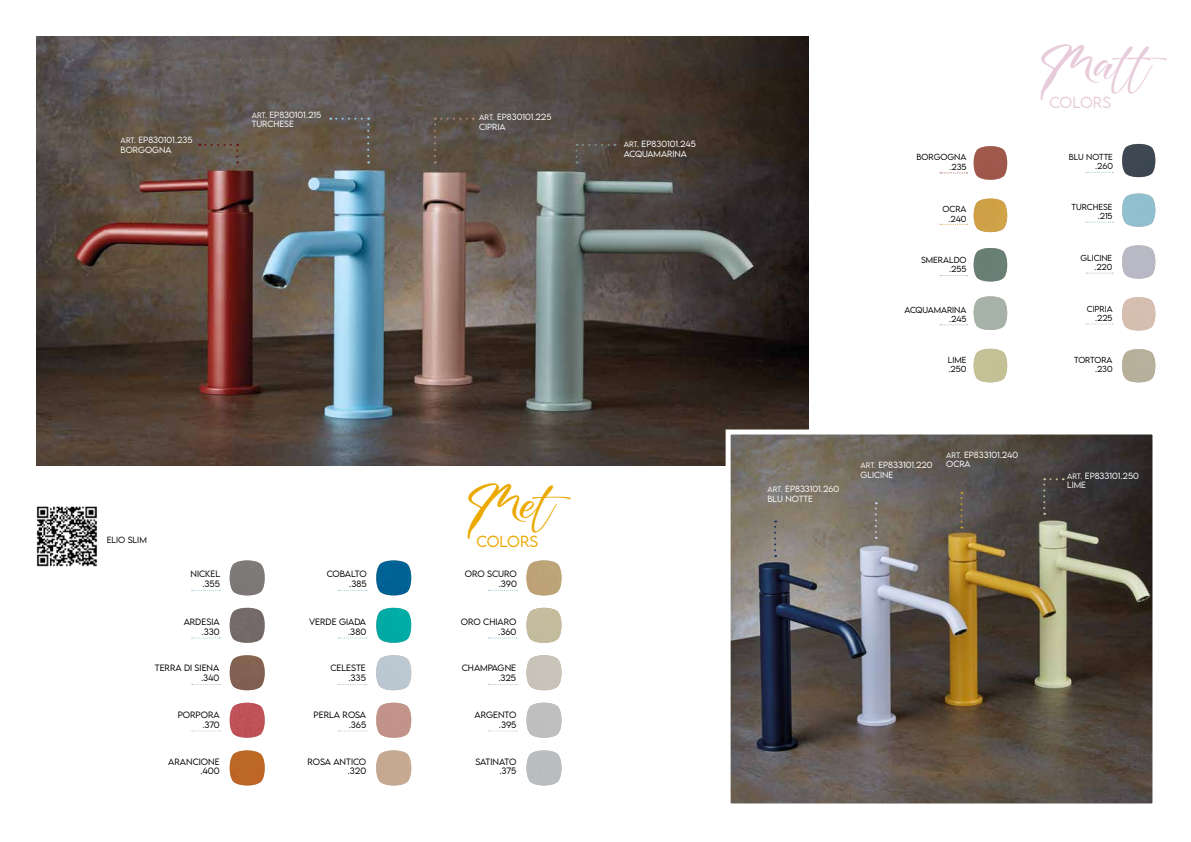
<style>
.page{position:relative;width:1191px;height:842px;background:#fff}
.page>*{position:absolute;margin:0;border:0;box-sizing:border-box;transform-origin:0 0}
.t1{font:45.5px "Austria";color:#e8cbda}
.t2{font:45.5px "Austria";color:#eba900}
.t3{font:300 14.3px "LEMONMILK";color:#eba900}
.t4{font:300 14.3px "LEMONMILK";color:#e8cbda}
.t5{font:300 8.2px/9.8px "LEMONMILK";color:#000}
.t6{font:300 8px/9.6px "LEMONMILK";color:#fff}
.t7{font:300 8px "LEMONMILK";color:#000}
.t8{font:300 7.8px/9.4px "LEMONMILK";color:#000}
.t9{font:300 7px "LEMONMILK";color:#fff}
.s1{font-size:7px}
</style>
<div class="page">
<img style="left:36px;top:36px;width:773px;height:430px">
<svg style="left:199px;top:144px;width:39px;height:19px"></svg>
<svg style="left:575px;top:144px;width:2px;height:19px"></svg>
<svg style="left:583px;top:144px;width:32px;height:2px"></svg>
<svg style="left:330px;top:118px;width:39px;height:45px;background:#63584d"></svg>
<svg style="left:434px;top:118px;width:40px;height:45px;background:#5c5145"></svg>
<img style="left:36px;top:506px;width:61px;height:61px">
<img style="left:229px;top:608px;width:36px;height:35px">
<img style="left:376px;top:608px;width:36px;height:35px">
<img style="left:526px;top:608px;width:36px;height:35px">
<img style="left:229px;top:560px;width:36px;height:36px">
<img style="left:376px;top:560px;width:36px;height:36px">
<img style="left:526px;top:560px;width:36px;height:36px">
<img style="left:229px;top:655px;width:36px;height:36px">
<img style="left:376px;top:655px;width:36px;height:36px">
<img style="left:526px;top:655px;width:36px;height:36px">
<img style="left:229px;top:703px;width:36px;height:35px">
<img style="left:376px;top:703px;width:36px;height:35px">
<img style="left:526px;top:703px;width:36px;height:35px">
<img style="left:229px;top:750px;width:36px;height:36px">
<img style="left:376px;top:750px;width:36px;height:36px">
<img style="left:526px;top:750px;width:36px;height:36px">
<svg style="left:192px;top:638px;width:28px;height:1px"></svg>
<svg style="left:338px;top:638px;width:29px;height:1px"></svg>
<svg style="left:488px;top:638px;width:29px;height:1px"></svg>
<svg style="left:192px;top:590px;width:28px;height:1px"></svg>
<svg style="left:338px;top:590px;width:29px;height:1px"></svg>
<svg style="left:488px;top:590px;width:29px;height:1px"></svg>
<svg style="left:192px;top:684px;width:28px;height:1px"></svg>
<svg style="left:338px;top:684px;width:29px;height:1px"></svg>
<svg style="left:488px;top:684px;width:29px;height:1px"></svg>
<svg style="left:192px;top:731px;width:28px;height:1px"></svg>
<svg style="left:338px;top:731px;width:29px;height:1px"></svg>
<svg style="left:488px;top:731px;width:29px;height:1px"></svg>
<img style="left:731px;top:435px;width:420px;height:367px">
<div style="left:725px;top:429px;width:432px;height:379px;border:5px solid #fff"></div>
<svg style="left:1043px;top:478px;width:20px;height:37px"></svg>
<svg style="left:960px;top:492px;width:2px;height:36px"></svg>
<svg style="left:874px;top:502px;width:2px;height:37px"></svg>
<svg style="left:774px;top:520px;width:2px;height:37px"></svg>
<img style="left:973px;top:349px;width:35px;height:34px">
<svg style="left:940px;top:146px;width:68px;height:34px"></svg>
<svg style="left:940px;top:198px;width:68px;height:35px"></svg>
<svg style="left:940px;top:296px;width:68px;height:34px"></svg>
<svg style="left:940px;top:248px;width:68px;height:34px"></svg>
<img style="left:1122px;top:193px;width:34px;height:34px">
<img style="left:1122px;top:144px;width:34px;height:34px">
<img style="left:1122px;top:245px;width:34px;height:34px">
<img style="left:1122px;top:297px;width:34px;height:34px">
<img style="left:1122px;top:349px;width:34px;height:34px">
<svg style="left:1086px;top:222px;width:27px;height:1px"></svg>
<svg style="left:1086px;top:172px;width:27px;height:1px"></svg>
<svg style="left:1086px;top:273px;width:27px;height:1px"></svg>
<svg style="left:1086px;top:324px;width:27px;height:1px"></svg>
<p class="t6" style="left:121px;top:135px;width:73px;text-indent:13px"><span class="s1">.</span> EP830101.235<br>BORGOGNA</p>
<p class="t9" style="left:121px;top:136px;width:6px">ART</p>
<p class="t9" style="left:252px;top:110px;width:6px">ART</p>
<p class="t6" style="left:265px;top:110px;width:58px"><span class="s1">.</span> EP830101.215</p>
<p class="t6" style="left:252px;top:119px;width:7px">TUR</p>
<p class="t6" style="left:267px;top:119px;width:18px">CHESE</p>
<p class="t6" style="left:479px;top:112px;width:74px;text-indent:13px"><span class="s1">.</span> EP830101.225<br>CIPRIA</p>
<p class="t9" style="left:479px;top:113px;width:6px">ART</p>
<p class="t6" style="left:624px;top:139px;width:74px;text-indent:13px"><span class="s1">.</span> EP830101.245<br>ACQUAMAR</p>
<p class="t9" style="left:624px;top:140px;width:6px">ART</p>
<p class="t6" style="left:672px;top:149px;width:9px">INA</p>
<p class="t7" style="left:107px;top:535px;width:40px">ELIO SLIM</p>
<h1 class="t2" style="left:467px;top:478px;width:114px">Met</h1>
<h2 class="t3" style="left:476px;top:532px;width:53px">COLORS</h2>
<p class="t5" style="left:202px;top:569px;width:19px;text-indent:-12px">N ICKEL .355</p>
<p class="t5" style="left:327px;top:569px;width:19px">COBALT</p>
<p class="t5" style="left:349px;top:569px;width:19px;text-align:right">O .385</p>
<p class="t5" style="left:465px;top:569px;width:54px;text-align:right">ORO SCURO .390</p>
<p class="t5" style="left:184px;top:617px;width:7px">ARDES</p>
<p class="t5" style="left:202px;top:617px;width:20px;text-align:right">IA .330</p>
<p class="t5" style="left:309px;top:617px;width:13px">VERDE</p>
<p class="t5" style="left:348px;top:617px;width:19px;text-indent:-9px">GIADA .380</p>
<p class="t5" style="left:461px;top:617px;width:57px;text-align:right">ORO CHIARO .360</p>
<p class="t5" style="left:155px;top:663px;width:7px">TERRA</p>
<p class="t5" style="left:201px;top:663px;width:20px;text-indent:-17px">DI SIENA .340</p>
<p class="t5" style="left:330px;top:663px;width:12px">CELESTE</p>
<p class="t5" style="left:348px;top:673px;width:19px">.335</p>
<p class="t5" style="left:462px;top:663px;width:20px">CHAMPA</p>
<p class="t5" style="left:497px;top:663px;width:20px">GNE .325</p>
<p class="t5" style="left:202px;top:710px;width:19px;text-indent:-25px">PORPORA .370</p>
<p class="t5" style="left:313px;top:710px;width:7px">PERLA</p>
<p class="t5" style="left:349px;top:710px;width:19px;text-indent:-6px">ROSA .365</p>
<p class="t5" style="left:474px;top:710px;width:25px">ARGENT</p>
<p class="t5" style="left:499px;top:710px;width:19px;text-align:right">O .395</p>
<p class="t5" style="left:168px;top:756px;width:7px">ARAN</p>
<p class="t5" style="left:200px;top:756px;width:21px;text-indent:-8px">CIONE .400</p>
<p class="t5" style="left:307px;top:756px;width:33px">ROSA ANT</p>
<p class="t5" style="left:348px;top:756px;width:20px;text-align:center">ICO .320</p>
<p class="t5" style="left:475px;top:756px;width:24px">SATINAT</p>
<p class="t5" style="left:499px;top:756px;width:19px;text-align:right">O .375</p>
<p class="t8" style="left:949px;top:152px;width:19px;text-indent:-33px">BORGOGNA .235</p>
<p class="t8" style="left:948px;top:205px;width:20px;text-indent:-6px">OCRA .240</p>
<p class="t8" style="left:921px;top:255px;width:7px">SMERALD</p>
<p class="t8" style="left:949px;top:255px;width:19px;text-align:right">O .255</p>
<p class="t8" style="left:904px;top:305px;width:25px">ACQUAMAR</p>
<p class="t8" style="left:949px;top:305px;width:19px;text-align:center">INA .245</p>
<p class="t8" style="left:948px;top:355px;width:20px">LIME .250</p>
<h1 class="t1" style="left:1040px;top:39px;width:137px">Matt</h1>
<h2 class="t4" style="left:1049px;top:93px;width:53px">COLORS</h2>
<p class="t8" style="left:1068px;top:152px;width:6px">BLU</p>
<p class="t8" style="left:1095px;top:152px;width:19px;text-indent:-9px">NOTTE .260</p>
<p class="t8" style="left:1071px;top:202px;width:7px">TUR</p>
<p class="t8" style="left:1097px;top:202px;width:16px;text-indent:-11px">CHESE .215</p>
<p class="t8" style="left:1094px;top:253px;width:19px;text-indent:-14px">GLICINE .220</p>
<p class="t8" style="left:1087px;top:304px;width:27px;text-align:right">CIPRIA .225</p>
<p class="t8" style="left:1095px;top:355px;width:19px;text-indent:-21px">TORTORA .230</p>
<p class="t9" style="left:767px;top:485px;width:6px">ART</p>
<p class="t6" style="left:781px;top:484px;width:60px"><span class="s1">.</span> EP833101.260</p>
<p class="t6" style="left:767px;top:494px;width:6px">BLU</p>
<p class="t6" style="left:785px;top:494px;width:19px">NOTTE</p>
<p class="t9" style="left:946px;top:450px;width:6px">ART</p>
<p class="t6" style="left:959px;top:450px;width:60px"><span class="s1">.</span> EP833101.240</p>
<p class="t9" style="left:860px;top:461px;width:6px">ART</p>
<p class="t6" style="left:874px;top:460px;width:60px"><span class="s1">.</span> EP833101.220</p>
<p class="t6" style="left:946px;top:459px;width:20px">OCRA</p>
<p class="t6" style="left:860px;top:470px;width:28px">GLICINE</p>
<p class="t9" style="left:1067px;top:471px;width:6px">ART</p>
<p class="t6" style="left:1080px;top:471px;width:60px"><span class="s1">.</span> EP833101.250</p>
<p class="t6" style="left:1067px;top:480px;width:14px">LIME</p>
</div>
